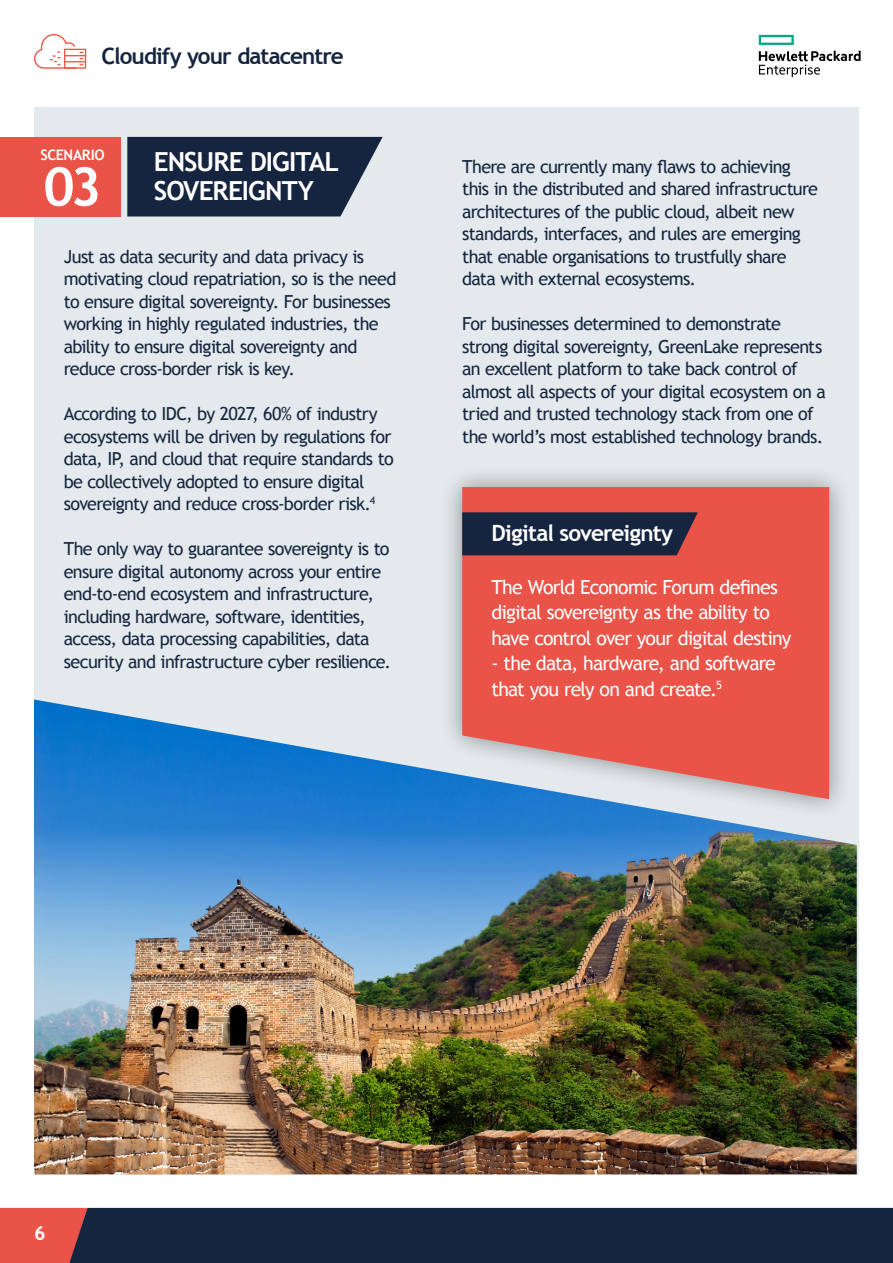
<style>
.page{position:relative;width:893px;height:1263px;background:#fff}
.page>*{position:absolute;margin:0;border:0;box-sizing:border-box;transform-origin:0 0}
.t1{font:700 53.55px "Trebuchet MS";color:#fff}
.t2{font:700 26.25px/28.7px "Trebuchet MS";letter-spacing:-.035em;color:#fff}
.t3{font:700 22.5px "Trebuchet MS";letter-spacing:-.04em;color:#16253f}
.t4{font:700 22.5px "Trebuchet MS";letter-spacing:-.03em;color:#fff}
.t5{font:19.5px/25.5px "Trebuchet MS";letter-spacing:-.045em;color:#fff}
.t6{font:700 19.5px "Trebuchet MS";color:#fff}
.t7{font:18px/22.5px "Trebuchet MS";letter-spacing:-.04em;color:#16253f}
.t8{font:700 14.55px "Trebuchet MS";letter-spacing:-.02em;color:#fff}
</style>
<div class="page">
<div style="left:0;top:1208px;width:69px;height:55px;background:#ea5347"></div>
<div style="left:69px;top:1208px;width:824px;height:55px;background:#16253f"></div>
<svg style="left:34px;top:34px;width:52px;height:35px"></svg>
<svg style="left:758px;top:34px;width:103px;height:44px"></svg>
<div style="left:34px;top:107px;width:825px;height:1067px;background:#e3e9ec"></div>
<svg style="left:127px;top:137px;width:256px;height:79px;background:#27354d"></svg>
<div style="left:0;top:137px;width:120px;height:79px;background:#ea5347"></div>
<img style="left:34px;top:699px;width:823px;height:475px">
<div style="left:440px;top:465px;width:412px;height:355px;background:#000;opacity:.4"></div>
<svg style="left:462px;top:487px;width:367px;height:312px;background:#e46057"></svg>
<svg style="left:462px;top:512px;width:236px;height:43px;background:#20273f"></svg>
<p class="t3" style="left:102px;top:42px;width:244px">Cloudify your datacentre</p>
<p class="t8" style="left:40px;top:146px;width:66px">SCENARIO</p>
<h1 class="t1" style="left:43px;top:153px;width:60px">03</h1>
<h2 class="t2" style="left:154px;top:148px;width:187px">ENSURE DIGITAL<br>SOVEREIGNTY</h2>
<p class="t7" style="left:64px;top:245px;width:334px">Just as data security and data privacy is motivating cloud repatriation, so is the need to ensure digital sovereignty. For businesses working in highly regulated industries, the ability to ensure digital sovereignty and reduce cross-border risk is key.</p>
<p class="t7" style="left:64px;top:403px;width:331px">According to IDC, by 2027, 60% of industry ecosystems will be driven by regulations for data, IP, and cloud that require standards to be collectively adopted to ensure digital sovereignty and reduce cross-border risk.<sup>4</sup></p>
<p class="t7" style="left:64px;top:538px;width:329px">The only way to guarantee sovereignty is to ensure digital autonomy across your entire end-to-end ecosystem and infrastructure, including hardware, software, identities, access, data processing capabilities, data security and infrastructure cyber resilience.</p>
<p class="t7" style="left:462px;top:155px;width:357px">There are currently many flaws to achieving this in the distributed and shared infrastructure architectures of the public cloud, albeit new standards, interfaces, and rules are emerging that enable organisations to trustfully share data with external ecosystems.</p>
<p class="t7" style="left:462px;top:313px;width:365px">For businesses determined to demonstrate strong digital sovereignty, GreenLake represents an excellent platform to take back control of almost all aspects of your digital ecosystem on a tried and trusted technology stack from one of the world’s most established technology brands.</p>
<p class="t4" style="left:491px;top:519px;width:183px">Digital sovereignty</p>
<p class="t5" style="left:491px;top:574px;width:301px">The World Economic Forum defines digital sovereignty as the ability to have control over your digital destiny</p>
<p class="t5" style="left:491px;top:651px;width:286px">- the data, hardware, and software that you rely on and create.<sup>5</sup></p>
<p class="t6" style="left:34px;top:1220px;width:13px">6</p>
</div>
